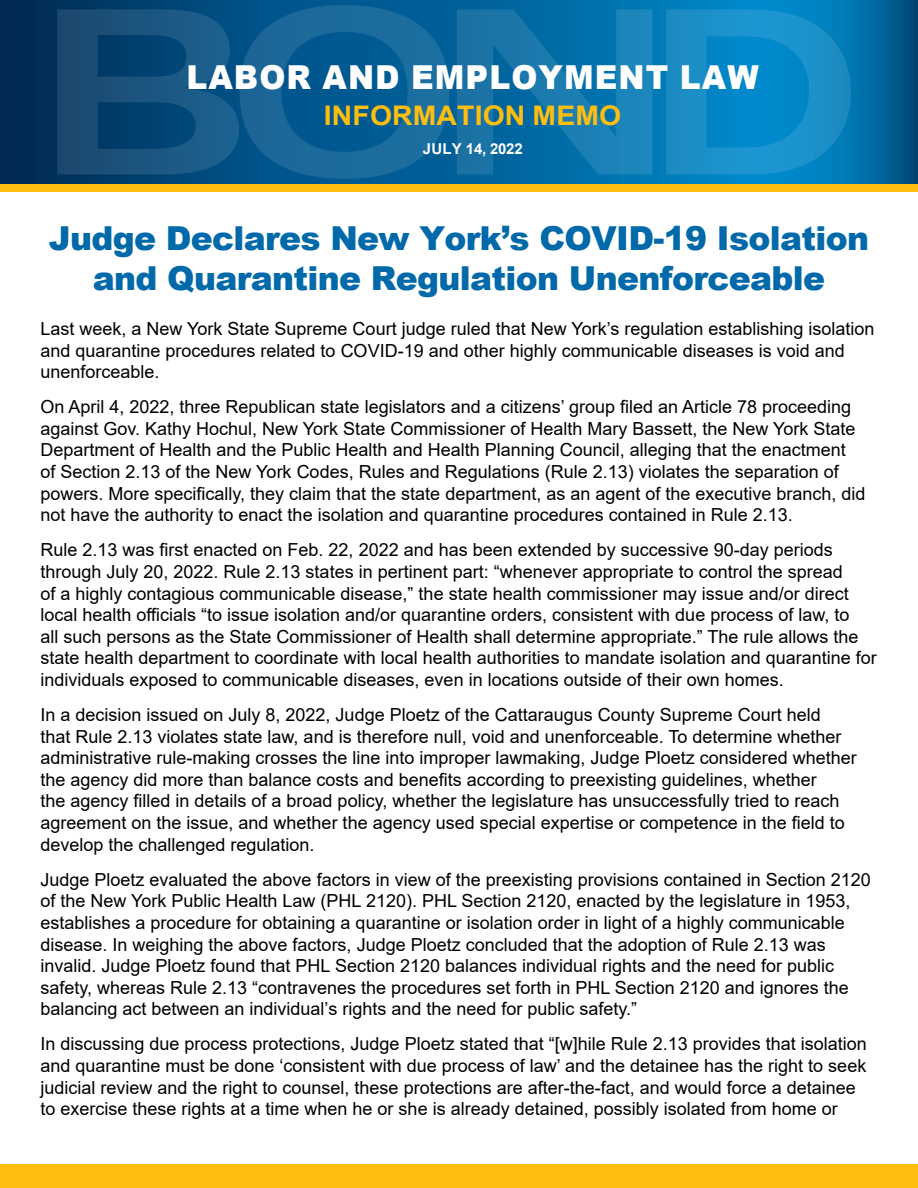
<style>
.page{position:relative;width:918px;height:1188px;background:#fff}
.page>*{position:absolute;margin:0;border:0;box-sizing:border-box;transform-origin:0 0}
.t1{font:900 33px/39.6px "Arial";letter-spacing:-.02em;color:#0069aa;text-align:center}
.t2{font:900 33px "Arial";letter-spacing:.035em;color:#fff;scale:.95 1}
.t3{font:700 27px "Arial";letter-spacing:.005em;color:#febe10;scale:1.05 1}
.t4{font:18px/21.6px "Arial";color:#000}
.t5{font:700 15px "Arial";letter-spacing:-.015em;color:#fff}
</style>
<div class="page">
<div style="left:0;top:138px;width:918px;height:54px;background:#febe10"></div>
<svg style="left:0;top:0;width:918px;height:184px;background:#005689"></svg>
<svg style="left:57px;top:5px;width:392px;height:174px;background:#0f5888"></svg>
<svg style="left:457px;top:9px;width:195px;height:165px;background:#1075ab"></svg>
<svg style="left:666px;top:9px;width:185px;height:165px;background:#0f8bc7"></svg>
<div style="left:0;top:1164px;width:918px;height:24px;background:#febe10"></div>
<h1 class="t2" style="left:186px;top:53px;width:604px">LABOR AND EMPLOYMENT LAW</h1>
<h2 class="t3" style="left:324px;top:97px;width:285px">INFORMATION MEMO</h2>
<p class="t5" style="left:423px;top:138px;width:102px">JULY 14, 2022</p>
<h1 class="t1" style="left:49px;top:217px;width:822px">Judge Declares New York’s COVID-19 Isolation and Quarantine Regulation Unenforceable</h1>
<p class="t4" style="left:40px;top:318px;width:836px">Last week, a New York State Supreme Court judge ruled that New York’s regulation establishing isolation and quarantine procedures related to COVID-19 and other highly communicable diseases is void and unenforceable.</p>
<p class="t4" style="left:40px;top:396px;width:827px">On April 4, 2022, three Republican state legislators and a citizens’ group filed an Article 78 proceeding against Gov. Kathy Hochul, New York State Commissioner of Health Mary Bassett, the New York State Department of Health and the Public Health and Health Planning Council, alleging that the enactment<br>of Section 2.13 of the New York Codes, Rules and Regulations (Rule 2.13) violates the separation of powers. More specifically, they claim that the state department, as an agent of the executive branch, did not have the authority to enact the isolation and quarantine procedures contained in Rule 2.13.</p>
<p class="t4" style="left:40px;top:539px;width:838px">Rule 2.13 was first enacted on Feb. 22, 2022 and has been extended by successive 90-day periods through July 20, 2022. Rule 2.13 states in pertinent part: “whenever appropriate to control the spread<br>of a highly contagious communicable disease,” the state health commissioner may issue and/or direct local health officials “to issue isolation and/or quarantine orders, consistent with due process of law, to<br>all such persons as the State Commissioner of Health shall determine appropriate.” The rule allows the state health department to coordinate with local health authorities to mandate isolation and quarantine for individuals exposed to communicable diseases, even in locations outside of their own homes.</p>
<p class="t4" style="left:40px;top:704px;width:818px">In a decision issued on July 8, 2022, Judge Ploetz of the Cattaraugus County Supreme Court held<br>that Rule 2.13 violates state law, and is therefore null, void and unenforceable. To determine whether administrative rule-making crosses the line into improper lawmaking, Judge Ploetz considered whether the agency did more than balance costs and benefits according to preexisting guidelines, whether<br>the agency filled in details of a broad policy, whether the legislature has unsuccessfully tried to reach agreement on the issue, and whether the agency used special expertise or competence in the field to develop the challenged regulation.</p>
<p class="t4" style="left:40px;top:869px;width:832px">Judge Ploetz evaluated the above factors in view of the preexisting provisions contained in Section 2120 of the New York Public Health Law (PHL 2120). PHL Section 2120, enacted by the legislature in 1953, establishes a procedure for obtaining a quarantine or isolation order in light of a highly communicable disease. In weighing the above factors, Judge Ploetz concluded that the adoption of Rule 2.13 was invalid. Judge Ploetz found that PHL Section 2120 balances individual rights and the need for public safety, whereas Rule 2.13 “contravenes the procedures set forth in PHL Section 2120 and ignores the balancing act between an individual’s rights and the need for public safety.”</p>
<p class="t4" style="left:40px;top:1033px;width:828px">In discussing due process protections, Judge Ploetz stated that “[w]hile Rule 2.13 provides that isolation and quarantine must be done ‘consistent with due process of law’ and the detainee has the right to seek judicial review and the right to counsel, these protections are after-the-fact, and would force a detainee to exercise these rights at a time when he or she is already detained, possibly isolated from home or</p>
</div>
